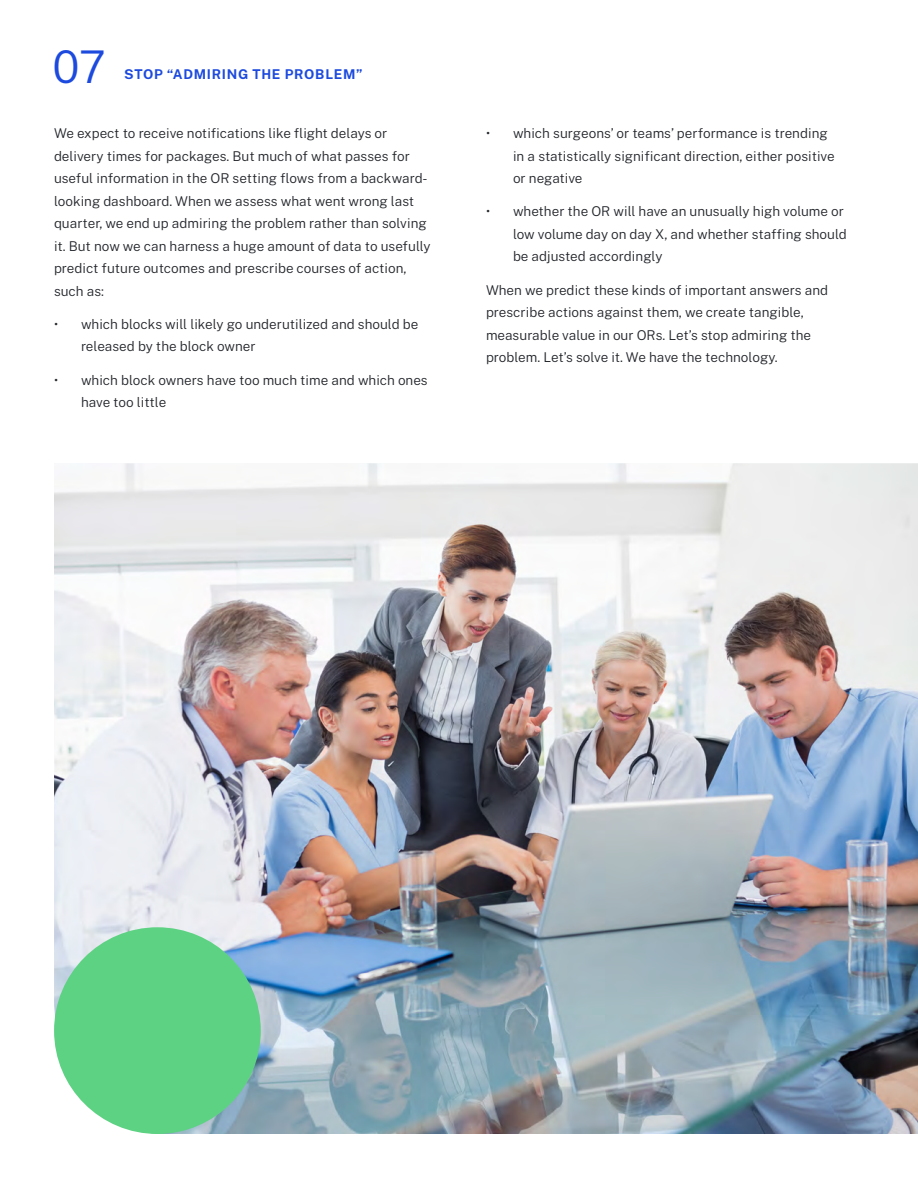
<style>
.page{position:relative;width:918px;height:1188px;background:#fff}
.page>*{position:absolute;margin:0;border:0;box-sizing:border-box;transform-origin:0 0}
.t1{font:300 45px "Public Sans";color:#1c4ade}
.t2{font:300 13.5px/22.5px "Public Sans";color:#212429}
.t3{font:700 13.5px "Public Sans";letter-spacing:.05em;color:#1c4ade}
</style>
<div class="page">
<img style="left:54px;top:463px;width:864px;height:671px">
<div style="left:54px;top:927px;width:207px;height:207px;background:#5ed283;border-radius:50%"></div>
<p class="t1" style="left:52px;top:33px;width:55px">07</p>
<p class="t3" style="left:124px;top:63px;width:240px">STOP “ADMIRING THE PROBLEM”</p>
<p class="t2" style="left:54px;top:121px;width:378px">We expect to receive notifications like flight delays or delivery times for packages. But much of what passes for useful information in the OR setting flows from a backward&shy;looking dashboard. When we assess what went wrong last quarter, we end up admiring the problem rather than solving it. But now we can harness a huge amount of data to usefully predict future outcomes and prescribe courses of action, such as:</p>
<p class="t2" style="left:81px;top:312px;width:339px;text-indent:-27px">• which blocks will likely go underutilized and should be released by the block owner</p>
<p class="t2" style="left:81px;top:368px;width:348px;text-indent:-27px">• which block owners have too much time and which ones have too little</p>
<p class="t2" style="left:513px;top:121px;width:323px;text-indent:-27px">• which surgeons’ or teams’ performance is trending in a statistically significant direction, either positive or negative</p>
<p class="t2" style="left:513px;top:200px;width:335px;text-indent:-27px">• whether the OR will have an unusually high volume or low volume day on day X, and whether staffing should be adjusted accordingly</p>
<p class="t2" style="left:486px;top:278px;width:344px">When we predict these kinds of important answers and prescribe actions against them, we create tangible, measurable value in our ORs. Let’s stop admiring the problem. Let’s solve it. We have the technology.</p>
</div>
